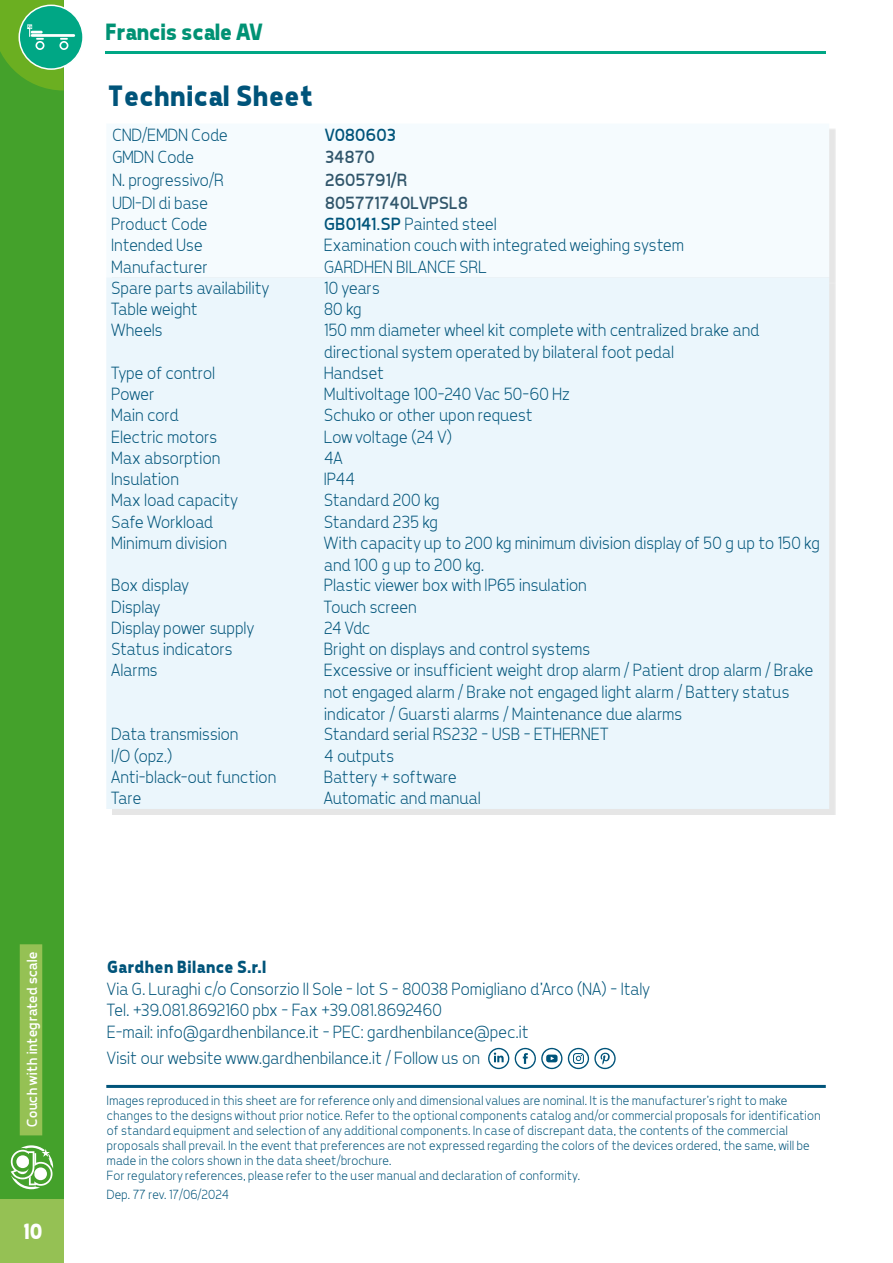
<style>
.page{position:relative;width:893px;height:1263px;background:#fff}
.page>*{position:absolute;margin:0;border:0;box-sizing:border-box;transform-origin:0 0}
.t1{font:700 30px "Tepeno Sans";color:#00547a}
.t2{font:700 24px "Tepeno Sans";letter-spacing:-.02em;color:#009274}
.t3{font:700 22.5px "Tepeno Sans";color:#fff}
.t4{font:300 18px/21.6px "Tepeno Sans";color:#00547a}
.t5{font:18px "Tepeno Sans";color:#31566b}
.t6{font:700 18px "Tepeno Sans";letter-spacing:.01em;color:#00547a}
.t7{font:18px "Tepeno Sans";color:#00547a}
.t8{font:15px "Tepeno Sans";letter-spacing:.01em;color:#fff}
.t9{font:300 13.5px/15px "Tepeno Sans";letter-spacing:.015em;color:#00547a}
.s1{font-weight:400}
</style>
<div class="page">
<hr style="left:106px;top:51px;width:720px;height:2px;background:#00a785">
<div style="left:0;top:0;width:64px;height:1263px;background:#44a12b"></div>
<div style="left:0;top:1199px;width:64px;height:64px;background:#95c154"></div>
<svg style="left:11px;top:1145px;width:42px;height:44px"></svg>
<div style="left:20px;top:944px;width:22px;height:191px;background:#95c154"></div>
<div style="left:19px;top:5px;width:64px;height:64px;background:#00a785;border-radius:50%"></div>
<hr style="left:31px;top:34px;width:44px;height:3px;background:#fff">
<svg style="left:0;top:0;width:68px;height:91px"></svg>
<hr style="left:106px;top:1085px;width:720px;height:3px;background:#00547a">
<div style="left:106px;top:277px;width:723px;height:532px;background:#ebf6fc"></div>
<svg style="left:488px;top:1048px;width:21px;height:21px"></svg>
<svg style="left:515px;top:1048px;width:47px;height:21px"></svg>
<svg style="left:568px;top:1048px;width:48px;height:21px"></svg>
<p class="t8" style="left:23px;top:1128px;width:178px;rotate:-90deg">Couch with integrated scale</p>
<p class="t3" style="left:22px;top:1218px;width:21px">10</p>
<h2 class="t2" style="left:104px;top:18px;width:159px">Francis scale AV</h2>
<h1 class="t1" style="left:106px;top:78px;width:207px">Technical Sheet</h1>
<p class="t4" style="left:111px;top:124px;width:117px">CND/EMDN Code</p>
<p class="t7" style="left:324px;top:124px;width:73px">V080603</p>
<p class="t4" style="left:111px;top:146px;width:83px">GMDN Code</p>
<p class="t5" style="left:324px;top:147px;width:52px">34870</p>
<p class="t4" style="left:111px;top:169px;width:113px">N. progressivo/R</p>
<p class="t5" style="left:324px;top:169px;width:84px">2605791/R</p>
<p class="t4" style="left:111px;top:191px;width:97px">UDI-DI di base</p>
<p class="t5" style="left:324px;top:192px;width:145px">805771740LVPSL8</p>
<p class="t4" style="left:111px;top:213px;width:98px">Product Code</p>
<p class="t4" style="left:323px;top:213px;width:174px"><span class="s1">GB0141.SP</span> Painted steel</p>
<p class="t4" style="left:111px;top:234px;width:93px">Intended Use</p>
<p class="t4" style="left:323px;top:234px;width:361px">Examination couch with integrated weighing system</p>
<p class="t4" style="left:111px;top:255px;width:98px">Manufacturer</p>
<p class="t4" style="left:323px;top:255px;width:165px">GARDHEN BILANCE SRL</p>
<p class="t4" style="left:111px;top:277px;width:159px">Spare parts availability</p>
<p class="t4" style="left:323px;top:277px;width:57px">10 years</p>
<p class="t4" style="left:111px;top:298px;width:88px">Table weight</p>
<p class="t4" style="left:323px;top:298px;width:39px">80 kg</p>
<p class="t4" style="left:111px;top:319px;width:53px">Wheels</p>
<p class="t4" style="left:323px;top:319px;width:437px">150 mm diameter wheel kit complete with centralized brake and directional system operated by bilateral foot pedal</p>
<p class="t4" style="left:111px;top:361px;width:105px">Type of control</p>
<p class="t4" style="left:323px;top:361px;width:62px">Handset</p>
<p class="t4" style="left:111px;top:383px;width:45px">Power</p>
<p class="t4" style="left:323px;top:383px;width:247px">Multivoltage 100-240 Vac 50-60 Hz</p>
<p class="t4" style="left:111px;top:404px;width:68px">Main cord</p>
<p class="t4" style="left:323px;top:404px;width:210px">Schuko or other upon request</p>
<p class="t4" style="left:111px;top:425px;width:107px">Electric motors</p>
<p class="t4" style="left:323px;top:425px;width:130px">Low voltage (24 V)</p>
<p class="t4" style="left:111px;top:446px;width:110px">Max absorption</p>
<p class="t4" style="left:323px;top:446px;width:20px">4A</p>
<p class="t4" style="left:111px;top:468px;width:69px">Insulation</p>
<p class="t4" style="left:323px;top:468px;width:32px">IP44</p>
<p class="t4" style="left:111px;top:489px;width:128px">Max load capacity</p>
<p class="t4" style="left:323px;top:489px;width:117px">Standard 200 kg</p>
<p class="t4" style="left:111px;top:510px;width:103px">Safe Workload</p>
<p class="t4" style="left:323px;top:510px;width:115px">Standard 235 kg</p>
<p class="t4" style="left:111px;top:532px;width:117px">Minimum division</p>
<p class="t4" style="left:323px;top:532px;width:497px">With capacity up to 200 kg minimum division display of 50 g up to 150 kg and 100 g up to 200 kg.</p>
<p class="t4" style="left:111px;top:574px;width:79px">Box display</p>
<p class="t4" style="left:323px;top:574px;width:264px">Plastic viewer box with IP65 insulation</p>
<p class="t4" style="left:111px;top:595px;width:50px">Display</p>
<p class="t4" style="left:323px;top:595px;width:94px">Touch screen</p>
<p class="t4" style="left:111px;top:616px;width:144px">Display power supply</p>
<p class="t4" style="left:323px;top:616px;width:48px">24 Vdc</p>
<p class="t4" style="left:111px;top:638px;width:123px">Status indicators</p>
<p class="t4" style="left:323px;top:638px;width:268px">Bright on displays and control systems</p>
<p class="t4" style="left:111px;top:659px;width:48px">Alarms</p>
<p class="t4" style="left:323px;top:659px;width:491px">Excessive or insufficient weight drop alarm / Patient drop alarm / Brake not engaged alarm / Brake not engaged light alarm / Battery status indicator / Guarsti alarms / Maintenance due alarms</p>
<p class="t4" style="left:111px;top:723px;width:129px">Data transmission</p>
<p class="t4" style="left:323px;top:723px;width:287px">Standard serial RS232 - USB - ETHERNET</p>
<p class="t4" style="left:111px;top:744px;width:62px">I/O (opz.)</p>
<p class="t4" style="left:323px;top:744px;width:72px">4 outputs</p>
<p class="t4" style="left:111px;top:765px;width:166px">Anti-black-out function</p>
<p class="t4" style="left:323px;top:765px;width:134px">Battery + software</p>
<p class="t4" style="left:111px;top:787px;width:31px">Tare</p>
<p class="t4" style="left:323px;top:787px;width:158px">Automatic and manual</p>
<p class="t6" style="left:106px;top:956px;width:161px">Gardhen Bilance S.r.l</p>
<p class="t4" style="left:106px;top:977px;width:544px">Via G. Luraghi c/o Consorzio Il Sole - lot S - 80038 Pomigliano d'Arco (NA) - Italy<br>Tel. +39.081.8692160 pbx - Fax +39.081.8692460<br>E-mail: info@gardhenbilance.it - PEC: gardhenbilance@pec.it</p>
<p class="t4" style="left:106px;top:1046px;width:374px">Visit our website www.gardhenbilance.it / Follow us on</p>
<p class="t9" style="left:106px;top:1092px;width:715px">Images reproduced in this sheet are for reference only and dimensional values are nominal. It is the manufacturer's right to make changes to the designs without prior notice. Refer to the optional components catalog and/or commercial proposals for identification of standard equipment and selection of any additional components. In case of discrepant data, the contents of the commercial proposals shall prevail. In the event that preferences are not expressed regarding the colors of the devices ordered, the same, will be made in the colors shown in the data sheet/brochure.<br>For regulatory references, please refer to the user manual and declaration of conformity.</p>
<p class="t9" style="left:106px;top:1187px;width:124px">Dep. 77 rev. 17/06/2024</p>
</div>
